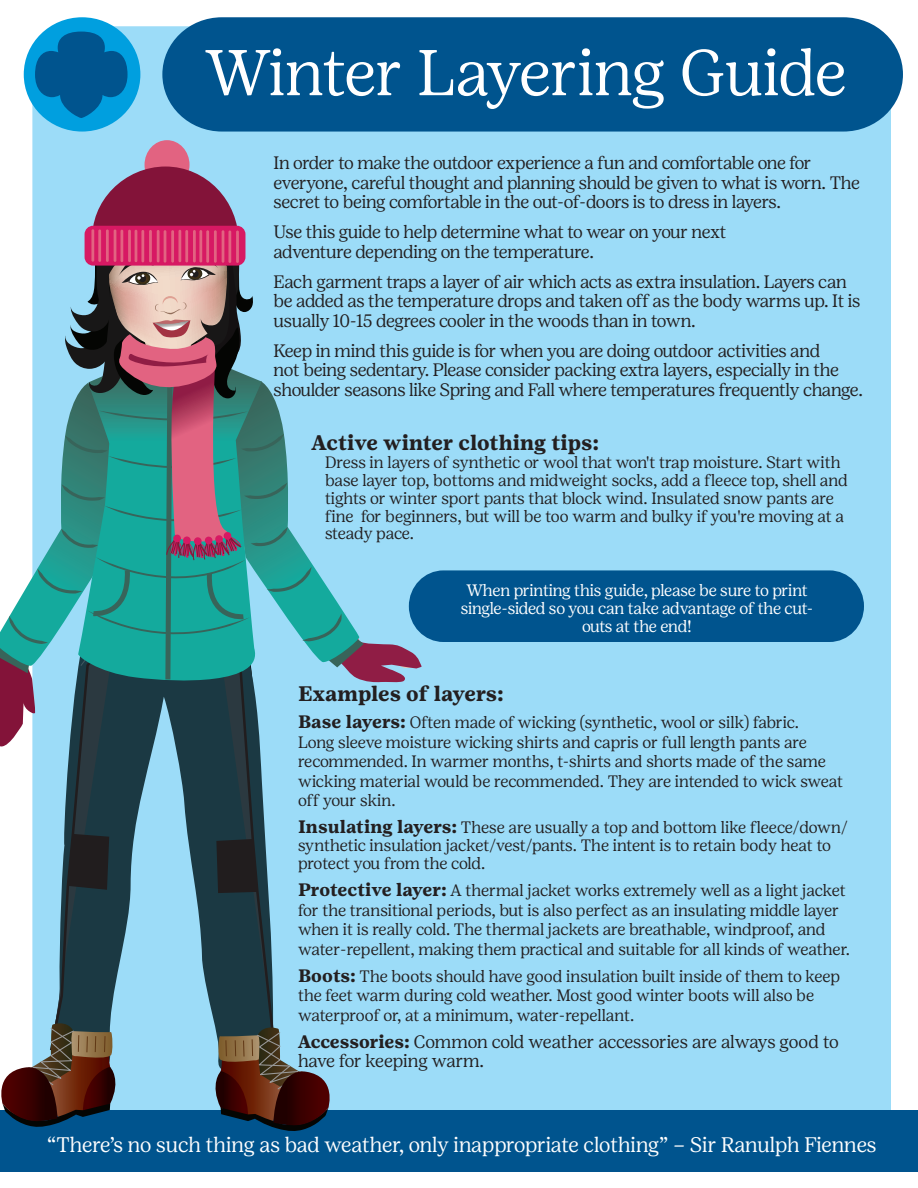
<style>
.page{position:relative;width:918px;height:1188px;background:#fff}
.page>*{position:absolute;margin:0;border:0;box-sizing:border-box;transform-origin:0 0}
.t1{font:300 64.5px "Girl Scout Display";letter-spacing:-.01em;color:#fff}
.t2{font:300 21px "Girl Scout Display";color:#fff}
.t3{font:700 21px "Girl Scout Text";color:#231f20}
.t4{font:300 18px/19.5px "Girl Scout Display";letter-spacing:-.015em;color:#231f20}
.t5{font:300 16.5px/19.5px "Girl Scout Display";color:#231f20}
.t6{font:300 16.5px/18px "Girl Scout Display";letter-spacing:-.015em;color:#fff;text-align:center}
.s1{font-family:"Girl Scout Text";font-weight:700;font-size:18px}
.s2{font-family:"Girl Scout Text";font-weight:700}
</style>
<div class="page">
<div style="left:32px;top:26px;width:859px;height:1134px;background:#9cdcf8;border-radius:32px"></div>
<div style="left:0;top:1110px;width:918px;height:62px;background:#00548e"></div>
<div style="left:145px;top:140px;width:45px;height:49px;background:#e26381;border-radius:50%"></div>
<svg style="left:0;top:167px;width:422px;height:964px"></svg>
<div style="left:215px;top:535px;width:8px;height:8px;background:#d71963;border-radius:3px"></div>
<div style="left:409px;top:570px;width:455px;height:72px;background:#00548e;border-radius:35px"></div>
<div style="left:162px;top:17px;width:741px;height:115px;background:#00548e"></div>
<div style="left:24px;top:17px;width:116px;height:115px;background:#009fdf;border-radius:50%"></div>
<svg style="left:35px;top:32px;width:93px;height:86px"></svg>
<p class="t1" style="left:205px;top:34px;width:643px">Winter Layering Guide</p>
<p class="t4" style="left:273px;top:153px;width:588px">In order to make the outdoor experience a fun and comfortable one for everyone, careful thought and planning should be given to what is worn. The secret to being comfortable in the out-of-doors is to dress in layers.</p>
<p class="t4" style="left:273px;top:222px;width:454px">Use this guide to help determine what to wear on your next</p>
<p class="t4" style="left:273px;top:241px;width:322px">adventure depending on the temperature.</p>
<p class="t4" style="left:273px;top:271px;width:589px">Each garment traps a layer of air which acts as extra insulation. Layers can be added as the temperature drops and taken off as the body warms up. It is usually 10-15 degrees cooler in the woods than in town.</p>
<p class="t4" style="left:273px;top:340px;width:591px">Keep in mind this guide is for when you are doing outdoor activities and<br>not being sedentary. Please consider packing extra layers, especially in the shoulder seasons like Spring and Fall where temperatures frequently change.</p>
<p class="t3" style="left:312px;top:430px;width:289px">Active winter clothing tips:</p>
<p class="t5" style="left:325px;top:453px;width:524px;line-height:18px">Dress in layers of synthetic or wool that won't trap moisture. Start with base layer top, bottoms and midweight socks, add a fleece top, shell and tights or winter sport pants that block wind. Insulated snow pants are fine for beginners, but will be too warm and bulky if you're moving at a</p>
<p class="t5" style="left:325px;top:523px;width:91px">steady pace.</p>
<p class="t6" style="left:461px;top:581px;width:354px">When printing this guide, please be sure to print single-sided so you can take advantage of the cut&shy;outs at the end!</p>
<p class="t3" style="left:298px;top:681px;width:207px">Examples of layers:</p>
<p class="t5" style="left:298px;top:712px;width:547px"><span class="s1">Base layers:</span> Often made of wicking (synthetic, wool or silk) fabric.<br>Long sleeve moisture wicking shirts and capris or full length pants are recommended. In warmer months, t-shirts and shorts made of the same wicking material would be recommended. They are intended to wick sweat off your skin.</p>
<p class="t5" style="left:298px;top:818px;width:551px;line-height:18px"><span class="s1">Insulating layers:</span> These are usually a top and bottom like fleece/down/ synthetic insulation jacket/vest/pants. The intent is to retain body heat to protect you from the cold.</p>
<p class="t5" style="left:298px;top:880px;width:553px"><span class="s1">Protective layer:</span> A thermal jacket works extremely well as a light jacket for the transitional periods, but is also perfect as an insulating middle layer when it is really cold. The thermal jackets are breathable, windproof, and water-repellent, making them practical and suitable for all kinds of weather.</p>
<p class="t5" style="left:298px;top:966px;width:544px"><span class="s1">Boots:</span> The boots should have good insulation built inside of them to keep the feet warm during cold weather. Most good winter boots will also be waterproof or, at a minimum, water-repellant.</p>
<p class="t4" style="left:298px;top:1031px;width:542px"><span class="s2">Accessories:</span> Common cold weather accessories are always good to have for keeping warm.</p>
<p class="t2" style="left:47px;top:1132px;width:831px">“There’s no such thing as bad weather, only inappropriate clothing” – Sir Ranulph Fiennes</p>
</div>
